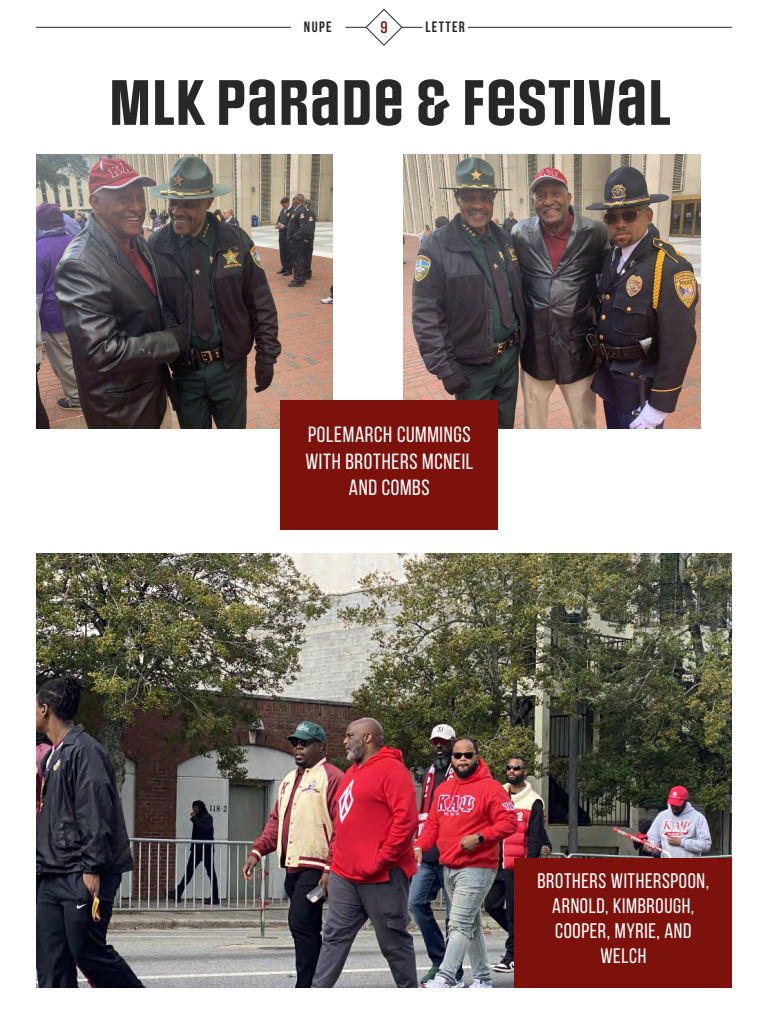
<style>
.page{position:relative;width:768px;height:1024px;background:#fff}
.page>*{position:absolute;margin:0;border:0;box-sizing:border-box;transform-origin:0 0}
.t1{font:700 54px "Social Gothic";letter-spacing:.025em;color:#292829}
.t2{font:22px/26.4px "Bebas Neue";letter-spacing:.03em;color:#fff;text-align:center}
.t3{font:21px/25.2px "Bebas Neue";letter-spacing:.03em;color:#fff;text-align:center}
.t4{font:700 15px "Bebas Neue";letter-spacing:.09em;color:#292829}
.t5{font:500 14px "Social Gothic";color:#7d110c}
</style>
<div class="page">
<img style="left:36px;top:155px;width:297px;height:273px">
<img style="left:36px;top:553px;width:696px;height:435px">
<img style="left:404px;top:155px;width:297px;height:273px">
<div style="left:281px;top:400px;width:217px;height:130px;background:#7d110c"></div>
<div style="left:515px;top:858px;width:217px;height:130px;background:#7d110c"></div>
<hr style="left:36px;top:27px;width:255px;height:1px;background:#292829">
<hr style="left:468px;top:27px;width:264px;height:1px;background:#292829">
<svg style="left:346px;top:9px;width:76px;height:37px"></svg>
<p class="t4" style="left:304px;top:19px;width:29px">NUPE</p>
<p class="t5" style="left:380px;top:18px;width:9px">9</p>
<p class="t4" style="left:425px;top:19px;width:41px">LETTER</p>
<h1 class="t1" style="left:109px;top:68px;width:563px">MLK PARADE &amp; FESTIVAL</h1>
<p class="t2" style="left:305px;top:421px;width:169px">POLEMARCH CUMMINGS<br>WITH BROTHERS MCNEIL<br>AND COMBS</p>
<p class="t3" style="left:537px;top:868px;width:173px">BROTHERS WITHERSPOON,<br>ARNOLD, KIMBROUGH,<br>COOPER, MYRIE, AND<br>WELCH</p>
</div>
